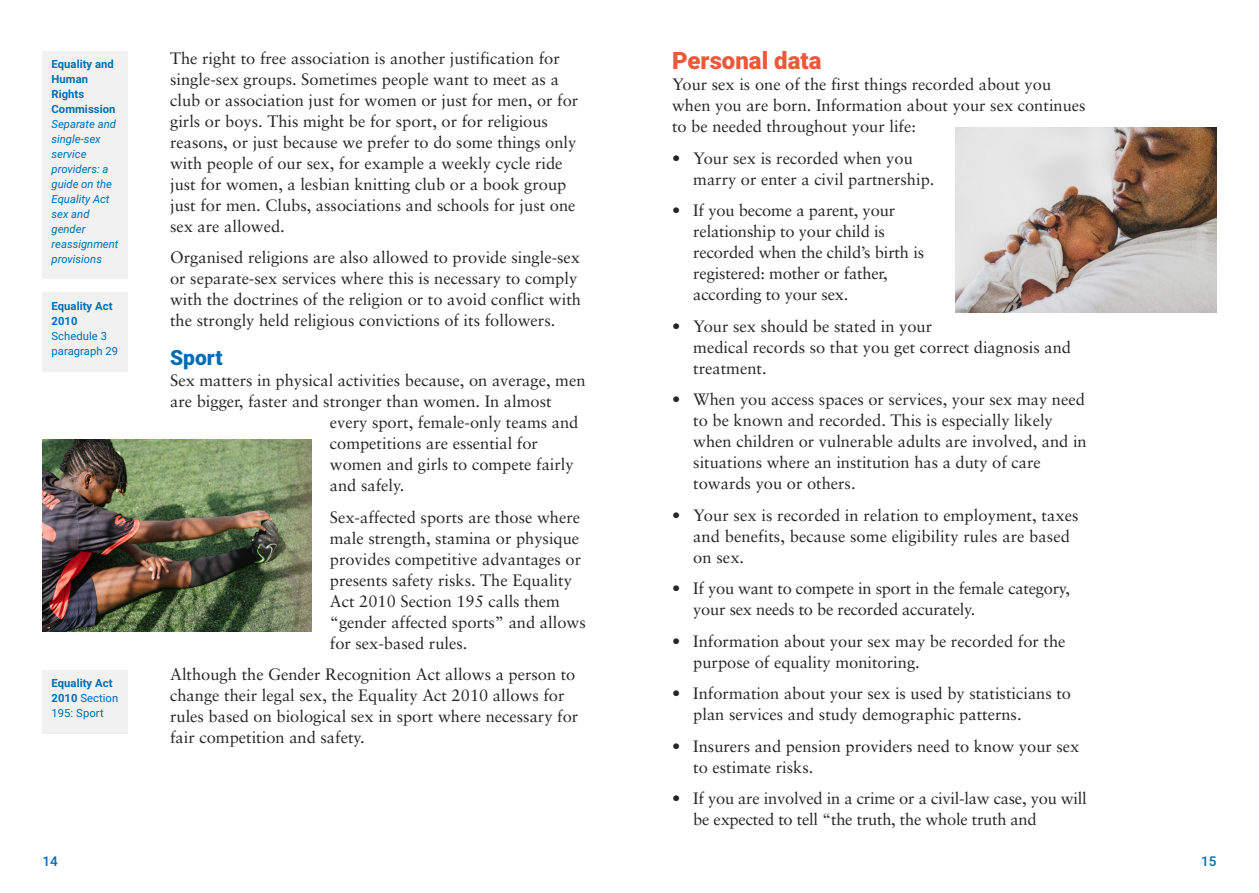
<style>
.page{position:relative;width:1259px;height:893px;background:#fff}
.page>*{position:absolute;margin:0;border:0;box-sizing:border-box;transform-origin:0 0}
.t1{font:900 24px "Roboto";color:#ea5a3a}
.t2{font:900 21px "Roboto";color:#006db1}
.t3{font:16.5px/21px "Sabon";color:#272526}
.t4{font:500 13.5px "Roboto";color:#006db1}
.t5{font:italic 11.25px/15px "Roboto";color:#006db1}
.t6{font:11.25px/15px "Roboto";letter-spacing:.005em;color:#006db1}
.t7{font:700 11.25px/15px "Roboto";letter-spacing:.005em;color:#006db1}
.s1{font-weight:700}
</style>
<div class="page">
<img style="left:43px;top:439px;width:269px;height:193px">
<img style="left:955px;top:127px;width:261px;height:186px">
<div style="left:43px;top:292px;width:85px;height:80px;background:#f1f1f1"></div>
<div style="left:43px;top:51px;width:85px;height:227px;background:#f1f1f1"></div>
<div style="left:43px;top:670px;width:85px;height:63px;background:#f1f1f1"></div>
<p class="t7" style="left:52px;top:57px;width:65px">Equality and<br>Human<br>Rights<br>Commission</p>
<p class="t5" style="left:52px;top:117px;width:68px">Separate and single-sex service providers: a guide on the<br>Equality Act sex and gender reassignment provisions</p>
<p class="t7" style="left:52px;top:298px;width:62px">Equality Act<br>2010</p>
<p class="t6" style="left:52px;top:328px;width:68px">Schedule 3 paragraph 29</p>
<p class="t6" style="left:52px;top:676px;width:68px"><span class="s1">Equality Act<br>2010</span> Section<br>195: Sport</p>
<p class="t3" style="left:170px;top:49px;width:410px">The right to free association is another justification for single-sex groups. Sometimes people want to meet as a club or association just for women or just for men, or for girls or boys. This might be for sport, or for religious reasons, or just because we prefer to do some things only with people of our sex, for example a weekly cycle ride just for women, a lesbian knitting club or a book group just for men. Clubs, associations and schools for just one sex are allowed.</p>
<p class="t3" style="left:170px;top:248px;width:412px">Organised religions are also allowed to provide single-sex or separate-sex services where this is necessary to comply with the doctrines of the religion or to avoid conflict with the strongly held religious convictions of its followers.</p>
<p class="t2" style="left:170px;top:346px;width:54px">Sport</p>
<p class="t3" style="left:170px;top:371px;width:417px">Sex matters in physical activities because, on average, men</p>
<p class="t3" style="left:170px;top:392px;width:383px">are bigger, faster and stronger than women. In almost</p>
<p class="t3" style="left:330px;top:413px;width:250px">every sport, female-only teams and</p>
<p class="t3" style="left:330px;top:434px;width:210px">competitions are essential for</p>
<p class="t3" style="left:330px;top:455px;width:245px">women and girls to compete fairly</p>
<p class="t3" style="left:330px;top:476px;width:76px">and safely.</p>
<p class="t3" style="left:330px;top:508px;width:257px">Sex-affected sports are those where male strength, stamina or physique provides competitive advantages or presents safety risks. The Equality Act 2010 Section 195 calls them “gender affected sports” and allows for sex-based rules.</p>
<p class="t3" style="left:170px;top:665px;width:410px">Although the Gender Recognition Act allows a person to change their legal sex, the Equality Act 2010 allows for rules based on biological sex in sport where necessary for fair competition and safety.</p>
<h1 class="t1" style="left:672px;top:47px;width:151px">Personal data</h1>
<p class="t3" style="left:672px;top:75px;width:415px">Your sex is one of the first things recorded about you when you are born. Information about your sex continues to be needed throughout your life:</p>
<p class="t3" style="left:693px;top:149px;width:243px;text-indent:-21px">• Your sex is recorded when you marry or enter a civil partnership.</p>
<p class="t3" style="left:693px;top:201px;width:232px;text-indent:-21px">• If you become a parent, your relationship to your child is recorded when the child’s birth is registered: mother or father, according to your sex.</p>
<p class="t3" style="left:693px;top:317px;width:379px;text-indent:-21px">• Your sex should be stated in your<br>medical records so that you get correct diagnosis and treatment.</p>
<p class="t3" style="left:693px;top:390px;width:395px;text-indent:-21px">• When you access spaces or services, your sex may need to be known and recorded. This is especially likely when children or vulnerable adults are involved, and in situations where an institution has a duty of care towards you or others.</p>
<p class="t3" style="left:693px;top:506px;width:387px;text-indent:-21px">• Your sex is recorded in relation to employment, taxes and benefits, because some eligibility rules are based on sex.</p>
<p class="t3" style="left:693px;top:579px;width:378px;text-indent:-21px">• If you want to compete in sport in the female category, your sex needs to be recorded accurately.</p>
<p class="t3" style="left:693px;top:632px;width:374px;text-indent:-21px">• Information about your sex may be recorded for the purpose of equality monitoring.</p>
<p class="t3" style="left:693px;top:684px;width:379px;text-indent:-21px">• Information about your sex is used by statisticians to plan services and study demographic patterns.</p>
<p class="t3" style="left:693px;top:737px;width:388px;text-indent:-21px">• Insurers and pension providers need to know your sex to estimate risks.</p>
<p class="t3" style="left:693px;top:789px;width:395px;text-indent:-21px">• If you are involved in a crime or a civil-law case, you will be expected to tell “the truth, the whole truth and</p>
<p class="t4" style="left:43px;top:854px;width:17px">14</p>
<p class="t4" style="left:1201px;top:854px;width:17px">15</p>
</div>
